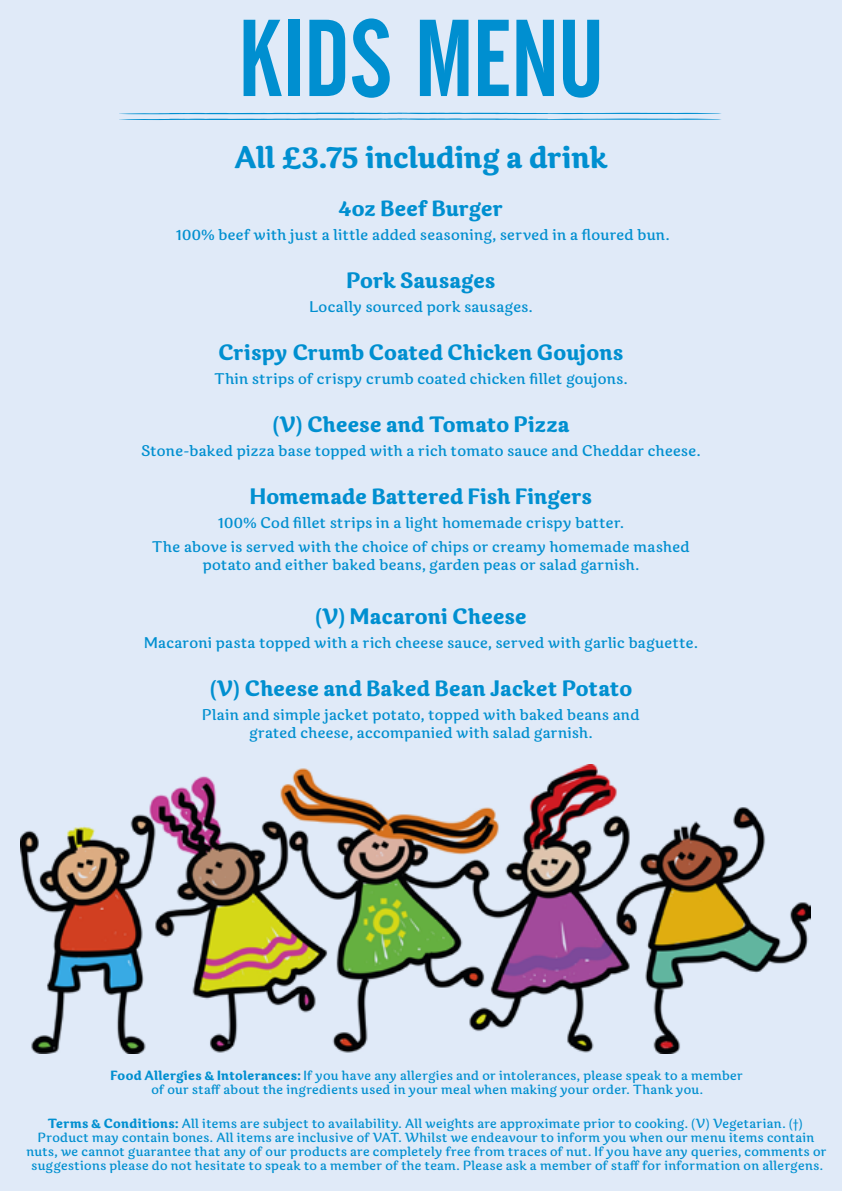
<style>
.page{position:relative;width:842px;height:1191px;background:#e0eaf8}
.page>*{position:absolute;margin:0;border:0;box-sizing:border-box;transform-origin:0 0}
.t1{font:108px "Alternate Gothic No 2 BT";letter-spacing:-.015em;color:#008fd0}
.t2{font:700 28px "Caturrita";letter-spacing:-.005em;color:#008fd0}
.t3{font:700 20px "Caturrita";letter-spacing:.005em;color:#008fd0}
.t4{font:14px/24px "Caturrita";letter-spacing:.015em;color:#008fd0;text-align:center}
.t5{font:12px/14px "Caturrita";letter-spacing:.02em;color:#008fd0;text-align:center}
.s1{font-weight:700}
</style>
<div class="page">
<svg style="left:119px;top:113px;width:602px;height:7px"></svg>
<img style="left:21px;top:764px;width:790px;height:289px">
<h1 class="t1" style="left:238px;top:-2px;width:368px">KIDS MENU</h1>
<h2 class="t2" style="left:234px;top:133px;width:375px">All £3.75 including a drink</h2>
<h3 class="t3" style="left:339px;top:191px;width:166px">4oz Beef Burger</h3>
<p class="t4" style="left:176px;top:222px;width:495px">100% beef with just a little added seasoning, served in a floured bun.</p>
<h3 class="t3" style="left:346px;top:263px;width:151px">Pork Sausages</h3>
<p class="t4" style="left:309px;top:294px;width:225px">Locally sourced pork sausages.</p>
<h3 class="t3" style="left:218px;top:335px;width:407px">Crispy Crumb Coated Chicken Goujons</h3>
<p class="t4" style="left:214px;top:366px;width:415px">Thin strips of crispy crumb coated chicken fillet goujons.</p>
<h3 class="t3" style="left:272px;top:407px;width:299px">(V) Cheese and Tomato Pizza</h3>
<p class="t4" style="left:141px;top:438px;width:561px">Stone-baked pizza base topped with a rich tomato sauce and Cheddar cheese.</p>
<h3 class="t3" style="left:250px;top:479px;width:344px">Homemade Battered Fish Fingers</h3>
<p class="t4" style="left:152px;top:510px;width:539px">100% Cod fillet strips in a light homemade crispy batter.<br>The above is served with the choice of chips or creamy homemade mashed</p>
<p class="t4" style="left:203px;top:552px;width:438px">potato and either baked beans, garden peas or salad garnish.</p>
<h3 class="t3" style="left:315px;top:599px;width:213px">(V) Macaroni Cheese</h3>
<p class="t4" style="left:144px;top:630px;width:555px">Macaroni pasta topped with a rich cheese sauce, served with garlic baguette.</p>
<h3 class="t3" style="left:210px;top:671px;width:424px">(V) Cheese and Baked Bean Jacket Potato</h3>
<p class="t4" style="left:202px;top:705px;width:439px;line-height:18px">Plain and simple jacket potato, topped with baked beans and grated cheese, accompanied with salad garnish.</p>
<p class="t5" style="left:110px;top:1068px;width:634px"><span class="s1">Food Allergies &amp; Intolerances:</span> If you have any allergies and or intolerances, please speak to a member of our staff about the ingredients used in your meal when making your order. Thank you.</p>
<p class="t5" style="left:27px;top:1116px;width:801px"><span class="s1">Terms &amp; Conditions:</span> All items are subject to availability. All weights are approximate prior to cooking. (V) Vegetarian. (†)<br>Product may contain bones. All items are inclusive of VAT. Whilst we endeavour to inform you when our menu items contain nuts, we cannot guarantee that any of our products are completely free from traces of nut. If you have any queries, comments or suggestions please do not hesitate to speak to a member of the team. Please ask a member of staff for information on allergens.</p>
</div>
